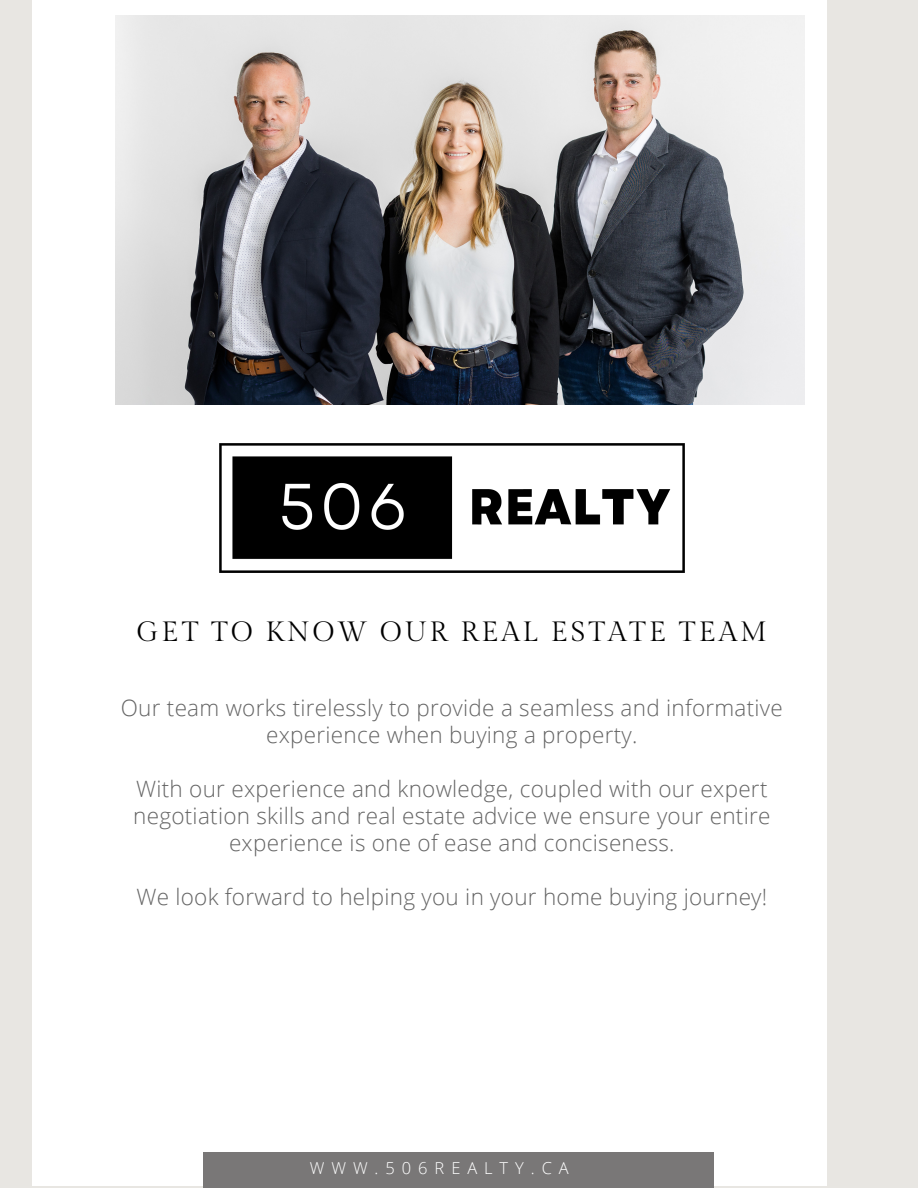
<style>
.page{position:relative;width:918px;height:1188px;background:#e8e6e2}
.page>*{position:absolute;margin:0;border:0;box-sizing:border-box;transform-origin:0 0}
.t1{font:27.9px "Gilda Display";letter-spacing:.105em;color:#000}
.t2{font:300 22.5px/27px "Open Sans";letter-spacing:.015em;color:#656565;text-align:center}
.t3{font:300 16.5px "Open Sans";letter-spacing:.425em;color:#fff}
</style>
<div class="page">
<div style="left:32px;top:0;width:794px;height:1186px;background:#fff"></div>
<img style="left:220px;top:443px;width:464px;height:130px">
<img style="left:116px;top:15px;width:688px;height:390px">
<div style="left:203px;top:1152px;width:511px;height:36px;background:#797777"></div>
<p class="t1" style="left:137px;top:616px;width:632px">GET TO KNOW OUR REAL ESTATE TEAM</p>
<p class="t2" style="left:121px;top:694px;width:664px">Our team works tirelessly to provide a seamless and informative experience when buying a property.</p>
<p class="t2" style="left:133px;top:775px;width:639px">With our experience and knowledge, coupled with our expert negotiation skills and real estate advice we ensure your entire experience is one of ease and conciseness.</p>
<p class="t2" style="left:136px;top:883px;width:632px">We look forward to helping you in your home buying journey!</p>
<p class="t3" style="left:310px;top:1157px;width:261px">WWW.506REALTY.CA</p>
</div>
